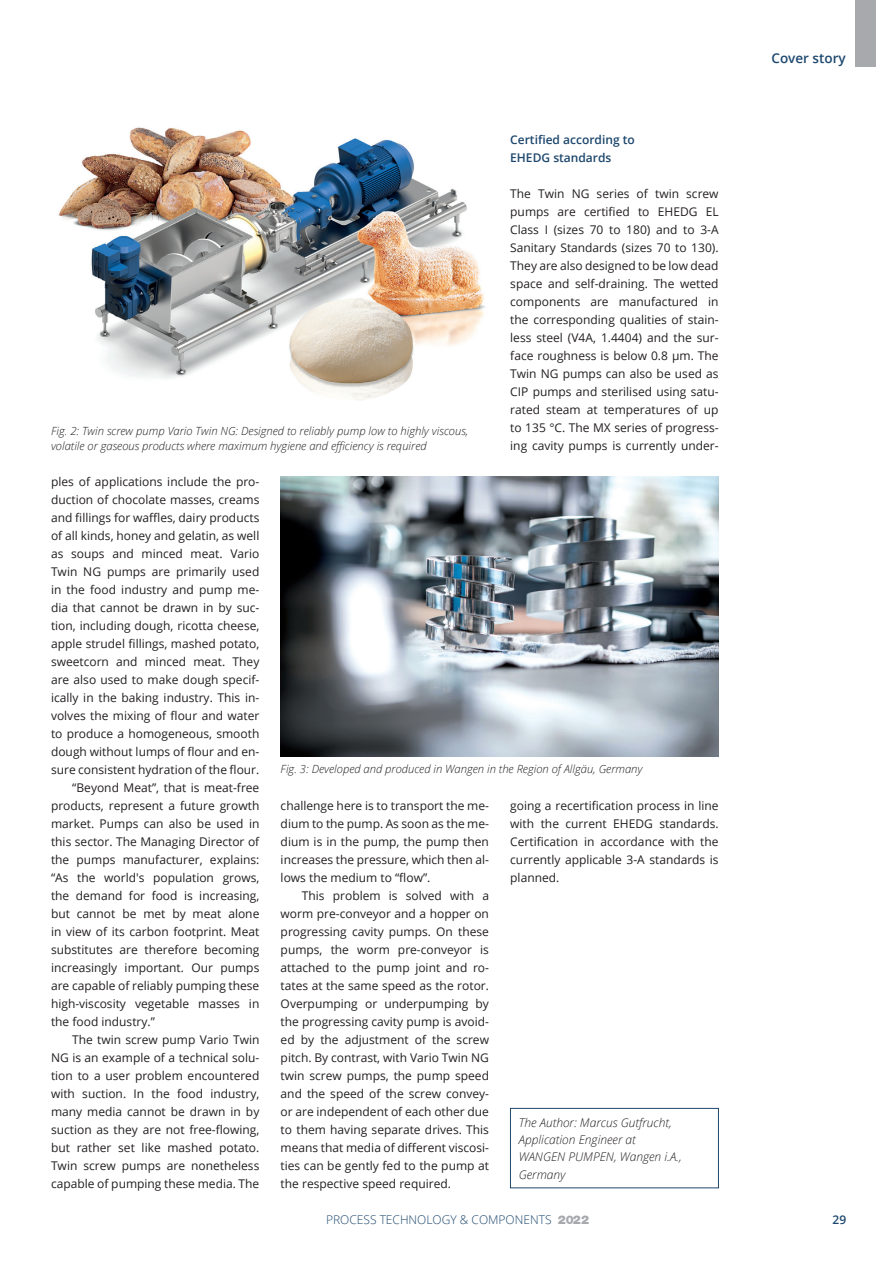
<style>
.page{position:relative;width:893px;height:1263px;background:#fff}
.page>*{position:absolute;margin:0;border:0;box-sizing:border-box;transform-origin:0 0}
.t1{font:600 13.5px "Open Sans";color:#1d476d}
.t2{font:12px/18px "Open Sans";color:#231f20;text-align:justify}
.t3{font:italic 300 12px/17.4px "Open Sans";color:#231f20}
.t4{font:600 12px/18px "Open Sans";color:#1d476d}
.t5{font:300 12px "Open Sans";color:#1d476d}
.t6{font:italic 300 11.25px/15.8px "Open Sans";color:#231f20}
.s1{font-family:"Helvetica Neue LT Std";font-weight:900;color:#a8a9ad}
</style>
<div class="page">
<div style="left:855px;top:0;width:20px;height:67px;background:#a8a9ad"></div>
<img style="left:58px;top:127px;width:427px;height:274px">
<img style="left:281px;top:476px;width:438px;height:280px">
<div style="left:510px;top:1108px;width:209px;height:80px;border:1px solid #1d476d"></div>
<p class="t6" style="left:51px;top:422px;width:419px">Fig. 2: Twin screw pump Vario Twin NG: Designed to reliably pump low to highly viscous, volatile or gaseous products where maximum hygiene and efficiency is required</p>
<p class="t4" style="left:510px;top:130px;width:126px">Certified according to<br>EHEDG standards</p>
<p class="t2" style="left:510px;top:184px;width:210px">The Twin NG series of twin screw pumps are certified to EHEDG EL Class I (sizes 70 to 180) and to 3-A Sanitary Standards (sizes 70 to 130).<br>They are also designed to be low dead space and self-draining. The wetted components are manufactured in the corresponding qualities of stain&shy;less steel (V4A, 1.4404) and the sur&shy;face roughness is below 0.8 µm. The Twin NG pumps can also be used as CIP pumps and sterilised using satu&shy;rated steam at temperatures of up to 135 °C. The MX series of progress&shy;ing cavity pumps is currently under-</p>
<p class="t2" style="left:51px;top:472px;width:210px">ples of applications include the pro-</p>
<p class="t2" style="left:51px;top:490px;width:210px">duction of chocolate masses, creams</p>
<p class="t2" style="left:51px;top:508px;width:210px">and fillings for waffles, dairy products</p>
<p class="t2" style="left:51px;top:526px;width:210px">of all kinds, honey and gelatin, as well</p>
<p class="t2" style="left:51px;top:544px;width:210px">as soups and minced meat. Vario</p>
<p class="t2" style="left:51px;top:562px;width:210px">Twin NG pumps are primarily used</p>
<p class="t2" style="left:51px;top:580px;width:210px">in the food industry and pump me-</p>
<p class="t2" style="left:51px;top:598px;width:210px">dia that cannot be drawn in by suc-</p>
<p class="t2" style="left:51px;top:616px;width:210px">tion, including dough, ricotta cheese,</p>
<p class="t2" style="left:51px;top:634px;width:210px">apple strudel fillings, mashed potato,</p>
<p class="t2" style="left:51px;top:652px;width:210px">sweetcorn and minced meat. They</p>
<p class="t2" style="left:51px;top:670px;width:210px">are also used to make dough specif-</p>
<p class="t2" style="left:51px;top:688px;width:210px">ically in the baking industry. This in-</p>
<p class="t2" style="left:51px;top:706px;width:210px">volves the mixing of flour and water</p>
<p class="t2" style="left:51px;top:724px;width:210px">to produce a homogeneous, smooth</p>
<p class="t2" style="left:51px;top:742px;width:210px">dough without lumps of flour and en-</p>
<p class="t2" style="left:51px;top:760px;width:210px">sure consistent hydration of the flour.</p>
<p class="t2" style="left:72px;top:778px;width:189px">“Beyond Meat”, that is meat-free</p>
<p class="t2" style="left:51px;top:796px;width:210px">products, represent a future growth</p>
<p class="t2" style="left:51px;top:814px;width:210px">market. Pumps can also be used in</p>
<p class="t2" style="left:51px;top:832px;width:210px">this sector. The Managing Director of</p>
<p class="t2" style="left:51px;top:850px;width:210px">the pumps manufacturer, explains:</p>
<p class="t2" style="left:51px;top:868px;width:210px">“As the world's population grows,</p>
<p class="t2" style="left:51px;top:886px;width:210px">the demand for food is increasing,</p>
<p class="t2" style="left:51px;top:904px;width:210px">but cannot be met by meat alone</p>
<p class="t2" style="left:51px;top:922px;width:210px">in view of its carbon footprint. Meat</p>
<p class="t2" style="left:51px;top:940px;width:210px">substitutes are therefore becoming</p>
<p class="t2" style="left:51px;top:958px;width:210px">increasingly important. Our pumps</p>
<p class="t2" style="left:51px;top:976px;width:210px">are capable of reliably pumping these</p>
<p class="t2" style="left:51px;top:994px;width:210px">high-viscosity vegetable masses in</p>
<p class="t2" style="left:51px;top:1012px;width:105px">the food industry.”</p>
<p class="t2" style="left:72px;top:1030px;width:189px">The twin screw pump Vario Twin</p>
<p class="t2" style="left:51px;top:1048px;width:210px">NG is an example of a technical solu-</p>
<p class="t2" style="left:51px;top:1066px;width:210px">tion to a user problem encountered</p>
<p class="t2" style="left:51px;top:1084px;width:210px">with suction. In the food industry,</p>
<p class="t2" style="left:51px;top:1102px;width:210px">many media cannot be drawn in by</p>
<p class="t2" style="left:51px;top:1120px;width:210px">suction as they are not free-flowing,</p>
<p class="t2" style="left:51px;top:1138px;width:210px">but rather set like mashed potato.</p>
<p class="t2" style="left:51px;top:1156px;width:210px">Twin screw pumps are nonetheless</p>
<p class="t2" style="left:51px;top:1174px;width:210px">capable of pumping these media. The</p>
<p class="t6" style="left:281px;top:761px;width:363px">Fig. 3: Developed and produced in Wangen in the Region of Allgäu, Germany</p>
<p class="t2" style="left:281px;top:796px;width:210px">challenge here is to transport the me&shy;dium to the pump. As soon as the me&shy;dium is in the pump, the pump then increases the pressure, which then al&shy;lows the medium to “flow”.</p>
<p class="t2" style="left:281px;top:886px;width:210px;text-indent:21px">This problem is solved with a worm pre-conveyor and a hopper on progressing cavity pumps. On these pumps, the worm pre-conveyor is attached to the pump joint and ro&shy;tates at the same speed as the rotor.<br>Overpumping or underpumping by the progressing cavity pump is avoid&shy;ed by the adjustment of the screw pitch. By contrast, with Vario Twin NG twin screw pumps, the pump speed and the speed of the screw convey&shy;or are independent of each other due to them having separate drives. This means that media of different viscosi&shy;ties can be gently fed to the pump at the respective speed required.</p>
<p class="t2" style="left:510px;top:796px;width:210px">going a recertification process in line with the current EHEDG standards.<br>Certification in accordance with the currently applicable 3-A standards is planned.</p>
<p class="t3" style="left:519px;top:1113px;width:164px">The Author: Marcus Gutfrucht,<br>Application Engineer at<br>WANGEN PUMPEN, Wangen i.A.,<br>Germany</p>
<p class="t1" style="left:771px;top:48px;width:76px">Cover story</p>
<p class="t5" style="left:326px;top:1211px;width:264px">PROCESS TECHNOLOGY &amp; COMPONENTS <span class="s1">2022</span></p>
<p class="t4" style="left:832px;top:1210px;width:15px">29</p>
</div>
